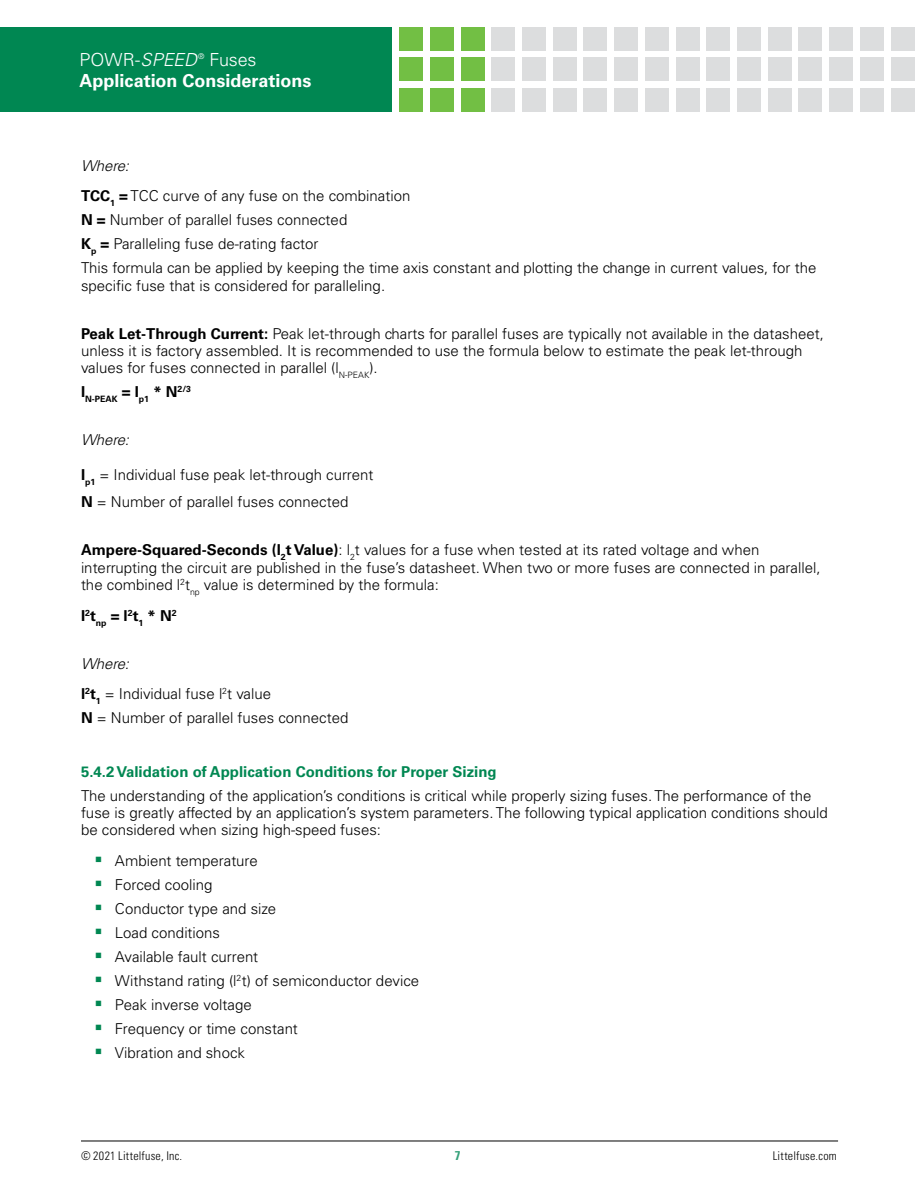
<style>
.page{position:relative;width:918px;height:1188px;background:#fff}
.page>*{position:absolute;margin:0;border:0;box-sizing:border-box;transform-origin:0 0}
.t1{font:700 18px "Univers LT Std";color:#fff}
.t2{font:300 18px "Univers LT Std";letter-spacing:-.01em;color:#fff}
.Body_text{font:300 15px/17.2px "Univers LT Std";color:#000}
.Bulletted_list{font:300 15px "Univers LT Std";color:#000}
.small_green_subheads{font:700 15px "Univers LT Std";color:#008752}
.Body_text-2{font:italic 300 15px "Univers LT Std";letter-spacing:-.005em;color:#000}
.Body_text-3{font:700 15px "Univers LT Std";color:#000}
.t3{font:700 condensed 12.75px "Univers LT Std";color:#35a17a}
.t4{font:300 condensed 12px "Univers LT Std";letter-spacing:.02em;color:#000}
.Body_text-4{font:700 8.7px "Univers LT Std";color:#000}
.t5{font:300 7.8px "Univers LT Std";color:#fff}
.s1{font-style:italic}
.s2{font-weight:700}
.s3{color:#008752}
</style>
<div class="page">
<hr style="left:81px;top:1141px;width:757px;height:1px;background:#000">
<div style="left:0;top:27px;width:392px;height:85px;background:#008752"></div>
<div style="left:399px;top:27px;width:24px;height:23px;background:#72bf44"></div>
<div style="left:399px;top:58px;width:24px;height:23px;background:#72bf44"></div>
<div style="left:399px;top:88px;width:24px;height:24px;background:#72bf44"></div>
<div style="left:430px;top:27px;width:24px;height:23px;background:#72bf44"></div>
<div style="left:430px;top:58px;width:24px;height:23px;background:#72bf44"></div>
<div style="left:430px;top:88px;width:24px;height:24px;background:#72bf44"></div>
<div style="left:461px;top:27px;width:23px;height:23px;background:#72bf44"></div>
<div style="left:461px;top:58px;width:23px;height:23px;background:#72bf44"></div>
<div style="left:461px;top:88px;width:23px;height:24px;background:#72bf44"></div>
<div style="left:491px;top:27px;width:24px;height:23px;background:#dcddde"></div>
<div style="left:491px;top:58px;width:24px;height:23px;background:#dcddde"></div>
<div style="left:491px;top:88px;width:24px;height:24px;background:#dcddde"></div>
<div style="left:522px;top:27px;width:24px;height:23px;background:#dcddde"></div>
<div style="left:522px;top:58px;width:24px;height:23px;background:#dcddde"></div>
<div style="left:522px;top:88px;width:24px;height:24px;background:#dcddde"></div>
<div style="left:553px;top:27px;width:23px;height:23px;background:#dcddde"></div>
<div style="left:553px;top:58px;width:23px;height:23px;background:#dcddde"></div>
<div style="left:553px;top:88px;width:23px;height:24px;background:#dcddde"></div>
<div style="left:584px;top:27px;width:23px;height:23px;background:#dcddde"></div>
<div style="left:584px;top:58px;width:23px;height:23px;background:#dcddde"></div>
<div style="left:584px;top:88px;width:23px;height:24px;background:#dcddde"></div>
<div style="left:614px;top:27px;width:24px;height:23px;background:#dcddde"></div>
<div style="left:614px;top:58px;width:24px;height:23px;background:#dcddde"></div>
<div style="left:614px;top:88px;width:24px;height:24px;background:#dcddde"></div>
<div style="left:645px;top:27px;width:24px;height:23px;background:#dcddde"></div>
<div style="left:645px;top:58px;width:24px;height:23px;background:#dcddde"></div>
<div style="left:645px;top:88px;width:24px;height:24px;background:#dcddde"></div>
<div style="left:676px;top:27px;width:23px;height:23px;background:#dcddde"></div>
<div style="left:676px;top:58px;width:23px;height:23px;background:#dcddde"></div>
<div style="left:676px;top:88px;width:23px;height:24px;background:#dcddde"></div>
<div style="left:707px;top:27px;width:23px;height:23px;background:#dcddde"></div>
<div style="left:707px;top:58px;width:23px;height:23px;background:#dcddde"></div>
<div style="left:707px;top:88px;width:23px;height:24px;background:#dcddde"></div>
<div style="left:737px;top:27px;width:24px;height:23px;background:#dcddde"></div>
<div style="left:737px;top:58px;width:24px;height:23px;background:#dcddde"></div>
<div style="left:737px;top:88px;width:24px;height:24px;background:#dcddde"></div>
<div style="left:768px;top:27px;width:23px;height:23px;background:#dcddde"></div>
<div style="left:768px;top:58px;width:23px;height:23px;background:#dcddde"></div>
<div style="left:768px;top:88px;width:23px;height:24px;background:#dcddde"></div>
<div style="left:799px;top:27px;width:23px;height:23px;background:#dcddde"></div>
<div style="left:799px;top:58px;width:23px;height:23px;background:#dcddde"></div>
<div style="left:799px;top:88px;width:23px;height:24px;background:#dcddde"></div>
<div style="left:860px;top:27px;width:24px;height:23px;background:#dcddde"></div>
<div style="left:860px;top:58px;width:24px;height:23px;background:#dcddde"></div>
<div style="left:860px;top:88px;width:24px;height:24px;background:#dcddde"></div>
<div style="left:829px;top:27px;width:24px;height:23px;background:#dcddde"></div>
<div style="left:829px;top:58px;width:24px;height:23px;background:#dcddde"></div>
<div style="left:829px;top:88px;width:24px;height:24px;background:#dcddde"></div>
<div style="left:891px;top:27px;width:23px;height:23px;background:#dcddde"></div>
<div style="left:891px;top:58px;width:23px;height:23px;background:#dcddde"></div>
<div style="left:891px;top:88px;width:23px;height:24px;background:#dcddde"></div>
<p class="t2" style="left:79px;top:48px;width:119px">POWR-<span class="s1">SPEED</span></p>
<p class="t5" style="left:198px;top:51px;width:8px">®</p>
<p class="t2" style="left:209px;top:48px;width:49px">Fuses</p>
<p class="t1" style="left:79px;top:70px;width:234px">Application Considerations</p>
<p class="Body_text-2" style="left:81px;top:156px;width:49px">Where:</p>
<p class="Body_text" style="left:81px;top:188px;width:331px"><span class="s2">TCC</span><sub>1</sub> <span class="s2">=</span> TCC curve of any fuse on the combination</p>
<p class="Body_text" style="left:81px;top:212px;width:268px"><span class="s2">N =</span> Number of parallel fuses connected</p>
<p class="Body_text" style="left:81px;top:236px;width:239px"><span class="s2">K</span><sub>p</sub> <span class="s2">=</span> Paralleling fuse de-rating factor</p>
<p class="Body_text" style="left:81px;top:260px;width:737px">This formula can be applied by keeping the time axis constant and plotting the change in current values, for the specific fuse that is considered for paralleling.</p>
<p class="Body_text" style="left:81px;top:325px;width:744px"><span class="s2">Peak Let-Through Current:</span> Peak let-through charts for parallel fuses are typically not available in the datasheet, unless it is factory assembled. It is recommended to use the formula below to estimate the peak let-through values for fuses connected in parallel (l<sub>N-PEAK</sub>).</p>
<p class="Body_text-4" style="left:81px;top:394px;width:112px"><sup>I</sup>N-PEAK <sup>=</sup> <sup>I</sup>p1 <sup>*</sup> <sup>N</sup>2/3</p>
<p class="Body_text-2" style="left:81px;top:431px;width:49px">Where:</p>
<p class="Body_text" style="left:81px;top:466px;width:294px"><span class="s2">I</span><sub>p1</sub> = Individual fuse peak let-through current</p>
<p class="Body_text" style="left:81px;top:494px;width:269px"><span class="s2">N</span> = Number of parallel fuses connected</p>
<p class="Body_text" style="left:81px;top:542px;width:741px"><span class="s2">Ampere-Squared-Seconds (l</span><sub>2</sub><span class="s2">t Value)</span>: l<sub>2</sub>t values for a fuse when tested at its rated voltage and when interrupting the circuit are published in the fuse’s datasheet. When two or more fuses are connected in parallel, the combined l<sup>2</sup>t<sub>np</sub> value is determined by the formula:</p>
<p class="Body_text-3" style="left:81px;top:607px;width:97px">I<sup>2</sup>t<sub>np</sub> = l<sup>2</sup>t<sub>1</sub> * N<sup>2</sup></p>
<p class="Body_text-2" style="left:81px;top:654px;width:49px">Where:</p>
<p class="Body_text" style="left:81px;top:686px;width:192px"><span class="s2">l</span><sup>2</sup><span class="s2">t</span><sub>1</sub> = Individual fuse l<sup>2</sup>t value</p>
<p class="Body_text" style="left:81px;top:710px;width:269px"><span class="s2">N</span> = Number of parallel fuses connected</p>
<p class="small_green_subheads" style="left:81px;top:763px;width:417px">5.4.2 Validation of Application Conditions for Proper Sizing</p>
<p class="Body_text" style="left:81px;top:787px;width:748px">The understanding of the application’s conditions is critical while properly sizing fuses. The performance of the fuse is greatly affected by an application’s system parameters. The following typical application conditions should be considered when sizing high-speed fuses:</p>
<p class="Bulletted_list" style="left:94px;top:852px;width:165px"><span class="s3">▪</span> Ambient temperature</p>
<p class="Bulletted_list" style="left:94px;top:876px;width:120px"><span class="s3">▪</span> Forced cooling</p>
<p class="Bulletted_list" style="left:94px;top:900px;width:183px"><span class="s3">▪</span> Conductor type and size</p>
<p class="Bulletted_list" style="left:94px;top:924px;width:127px"><span class="s3">▪</span> Load conditions</p>
<p class="Bulletted_list" style="left:94px;top:948px;width:165px"><span class="s3">▪</span> Available fault current</p>
<p class="Bulletted_list" style="left:94px;top:972px;width:326px"><span class="s3">▪</span> Withstand rating (l<sup>2</sup>t) of semiconductor device</p>
<p class="Bulletted_list" style="left:94px;top:996px;width:159px"><span class="s3">▪</span> Peak inverse voltage</p>
<p class="Bulletted_list" style="left:94px;top:1020px;width:205px"><span class="s3">▪</span> Frequency or time constant</p>
<p class="Bulletted_list" style="left:94px;top:1044px;width:152px"><span class="s3">▪</span> Vibration and shock</p>
<p class="t4" style="left:81px;top:1149px;width:103px">© 2021 Littelfuse, Inc.</p>
<p class="t3" style="left:455px;top:1147px;width:7px">7</p>
<p class="t4" style="left:773px;top:1149px;width:66px">Littelfuse.com</p>
</div>
